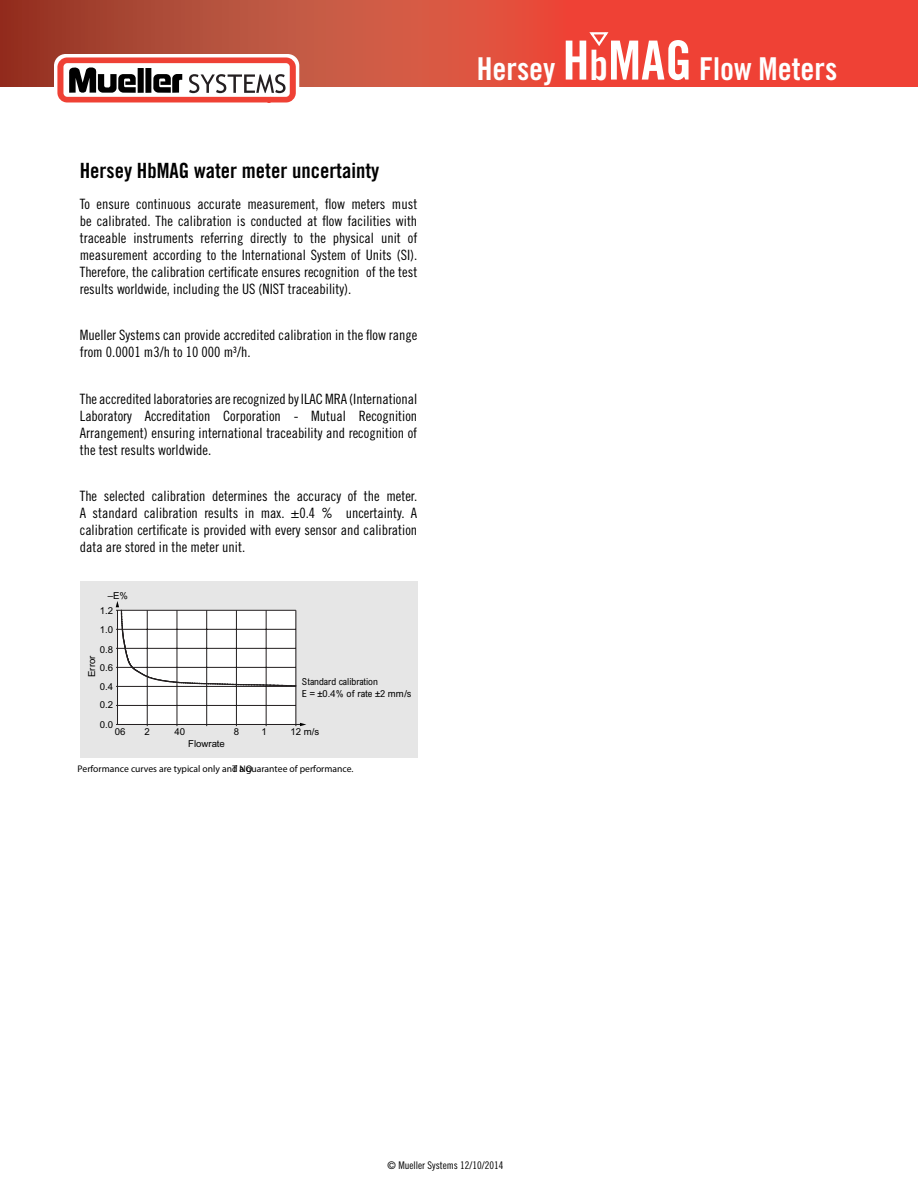
<style>
.page{position:relative;width:918px;height:1188px;background:#fff}
.page>*{position:absolute;margin:0;border:0;box-sizing:border-box;transform-origin:0 0}
.t1{font:31.5px "Trade Gothic Bold Cond Twenty";color:#fff}
.t2{font:21px "Trade Gothic Bold Cond Twenty";color:#000}
.t3{font:14.25px/17.1px "Trade Gothic Cond Eighteen";color:#000;text-align:justify}
.t4{font:10.5px "Trade Gothic Cond Eighteen";color:#000}
.t5{font:9.6px "Myriad Pro";color:#000}
.t6{font:9.6px "Arial";color:#000}
.t7{font:condensed 9.6px/11.6px "Arial";color:#000}
.s1{font-size:54px}
.s2{font-size:42px}
</style>
<div class="page">
<svg style="left:0;top:0;width:918px;height:87px;background:#d54838"></svg>
<svg style="left:54px;top:54px;width:245px;height:49px"></svg>
<svg style="left:587px;top:31px;width:24px;height:16px"></svg>
<div style="left:80px;top:582px;width:337px;height:176px;background:#e6e6e6"></div>
<div style="left:117px;top:610px;width:178px;height:113px;background:#fff"></div>
<hr style="left:117px;top:610px;width:1px;height:114px;background:#221e1f">
<hr style="left:116px;top:724px;width:185px;height:1px;background:#221e1f">
<hr style="left:296px;top:610px;width:1px;height:116px;background:#221e1f">
<hr style="left:116px;top:705px;width:180px;height:1px;background:#221e1f">
<hr style="left:116px;top:686px;width:180px;height:1px;background:#221e1f">
<hr style="left:266px;top:610px;width:1px;height:116px;background:#221e1f">
<hr style="left:236px;top:610px;width:1px;height:116px;background:#221e1f">
<hr style="left:206px;top:610px;width:1px;height:116px;background:#221e1f">
<hr style="left:177px;top:610px;width:1px;height:116px;background:#221e1f">
<hr style="left:147px;top:610px;width:1px;height:116px;background:#221e1f">
<svg style="left:300px;top:723px;width:6px;height:3px"></svg>
<svg style="left:116px;top:601px;width:180px;height:85px"></svg>
<h2 class="t2" style="left:80px;top:158px;width:301px">Hersey HbMAG water meter uncertainty</h2>
<p class="t3" style="left:80px;top:195px;width:339px">To ensure continuous accurate measurement, flow meters must be calibrated. The calibration is conducted at flow facilities with traceable instruments referring directly to the physical unit of measurement according to the International System of Units (SI).<br>Therefore, the calibration certificate ensures recognition of the test results worldwide, including the US (NIST traceability).</p>
<p class="t3" style="left:80px;top:327px;width:339px">Mueller Systems can provide accredited calibration in the flow range from 0.0001 m3/h to 10 000 m³/h.</p>
<p class="t3" style="left:80px;top:390px;width:339px">The accredited laboratories are recognized by ILAC MRA (International Laboratory Accreditation Corporation - Mutual Recognition Arrangement) ensuring international traceability and recognition of the test results worldwide.</p>
<p class="t3" style="left:80px;top:487px;width:339px">The selected calibration determines the accuracy of the meter.<br>A standard calibration results in max. ±0.4 % uncertainty. A calibration certificate is provided with every sensor and calibration data are stored in the meter unit.</p>
<p class="t6" style="left:108px;top:590px;width:22px">–E%</p>
<p class="t6" style="left:100px;top:605px;width:15px">1.2</p>
<p class="t6" style="left:100px;top:624px;width:15px">1.0</p>
<p class="t6" style="left:100px;top:644px;width:15px">0.8</p>
<p class="t6" style="left:86px;top:677px;width:23px;rotate:-90deg">Error</p>
<p class="t6" style="left:100px;top:662px;width:15px">0.6</p>
<p class="t6" style="left:100px;top:681px;width:15px">0.4</p>
<p class="t6" style="left:100px;top:700px;width:15px">0.2</p>
<p class="t7" style="left:302px;top:676px;width:111px">Standard calibration<br>E = ±0.4% of rate ±2 mm/s</p>
<p class="t6" style="left:100px;top:719px;width:15px">0.0</p>
<p class="t6" style="left:115px;top:726px;width:12px">06</p>
<p class="t6" style="left:145px;top:726px;width:7px">2</p>
<p class="t6" style="left:175px;top:726px;width:12px">40</p>
<p class="t6" style="left:234px;top:726px;width:7px">8</p>
<p class="t6" style="left:262px;top:726px;width:7px">1</p>
<p class="t6" style="left:290px;top:726px;width:30px">12 m/s</p>
<p class="t6" style="left:188px;top:738px;width:38px">Flowrate</p>
<p class="t5" style="left:77px;top:763px;width:177px">Performance curves are typical only and NO</p>
<p class="t5" style="left:233px;top:763px;width:123px">T a guarantee of performance.</p>
<h1 class="t1" style="left:477px;top:49px;width:362px">Hersey <span class="s1">H</span><span class="s2">b</span><span class="s1">MAG</span> Flow Meters</h1>
<p class="t4" style="left:388px;top:1159px;width:117px">© Mueller Systems 12/10/2014</p>
</div>
